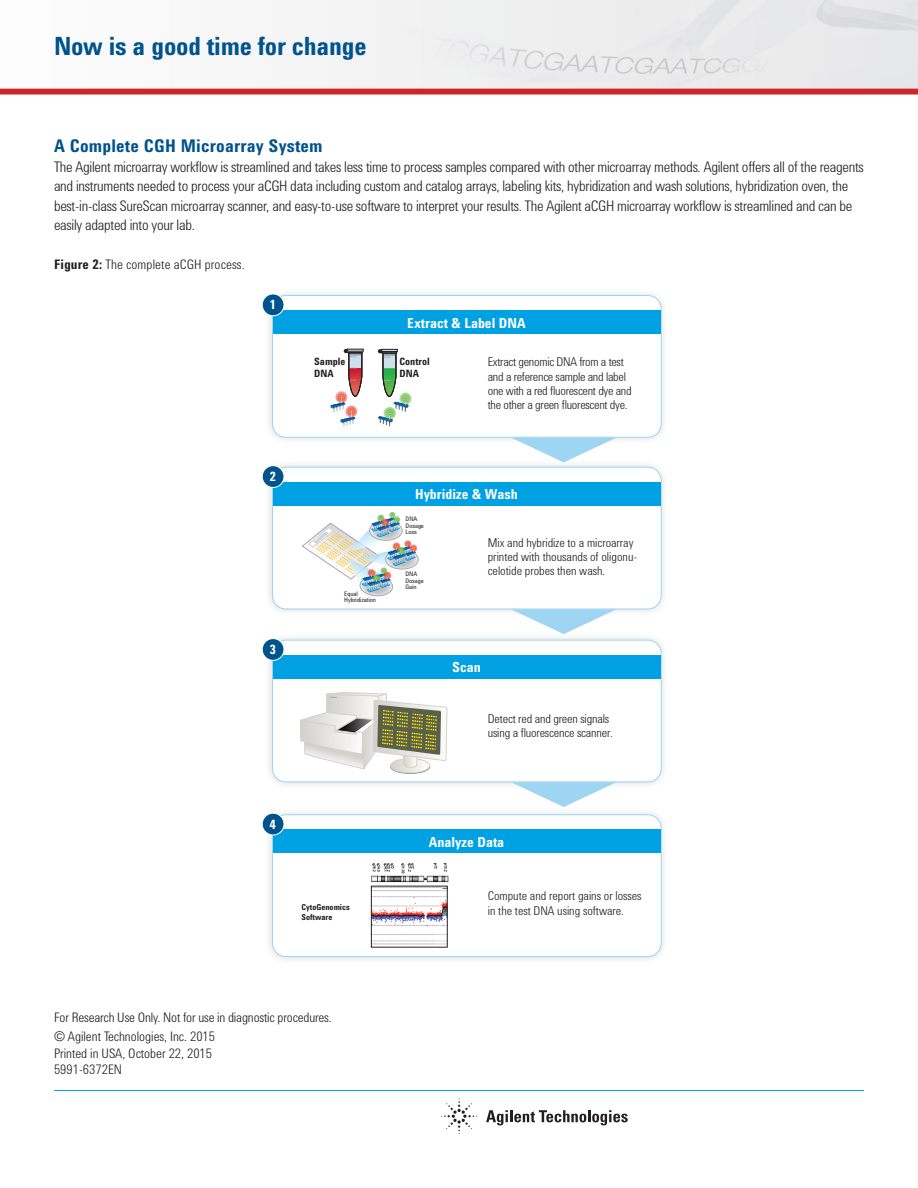
<style>
.page{position:relative;width:918px;height:1188px;background:#fff}
.page>*{position:absolute;margin:0;border:0;box-sizing:border-box;transform-origin:0 0}
.t1{font:700 25.8px "Agilent Condensed CFF";letter-spacing:-.01em;color:#00538d}
.Body{font:700 18px "Agilent Condensed CFF";letter-spacing:.01em;color:#00538d}
.Body-2{font:300 15px/19.5px "Agilent Condensed CFF";letter-spacing:-.015em;color:#231f20}
.t2{font:700 14.25px "Agilent Condensed CFF";color:#fff}
.Body-3{font:300 13.5px/16.5px "Agilent Condensed CFF";color:#231f20}
.t3{font:700 13.2px "Agilent Condensed CFF";color:#fff}
.t4{font:300 12.45px/14.2px "Agilent Condensed CFF";letter-spacing:-.01em;color:#231f20}
.t5{font:700 10.35px/12px "Agilent Condensed CFF";color:#231f20}
.t6{font:700 8.4px/10.1px "Agilent Condensed CFF";color:#231f20}
.t7{font:6.45px/6.4px "Agilent Condensed CFF";letter-spacing:-.01em;color:#231f20}
.s1{font-weight:700}
</style>
<div class="page">
<img style="left:0;top:0;width:918px;height:89px">
<div style="left:0;top:89px;width:918px;height:5px;background:#d1232a"></div>
<img style="left:262px;top:294px;width:402px;height:146px">
<div style="left:273px;top:296px;width:388px;height:141px;background:#fff;border-radius:13px"></div>
<div style="left:272px;top:295px;width:390px;height:143px;border:1px solid #9ed5f3;border-radius:13px"></div>
<div style="left:273px;top:310px;width:388px;height:24px;background:#00a1e3"></div>
<div style="left:262px;top:293px;width:23px;height:23px;background:#00538d;border:1px solid #fff;border-radius:50%"></div>
<svg style="left:511px;top:438px;width:105px;height:19px"></svg>
<img style="left:269px;top:457px;width:395px;height:155px">
<div style="left:273px;top:467px;width:388px;height:142px;background:#fff;border-radius:13px"></div>
<div style="left:272px;top:467px;width:390px;height:142px;border:1px solid #9ed5f3;border-radius:13px"></div>
<div style="left:273px;top:482px;width:388px;height:24px;background:#00a1e3"></div>
<div style="left:262px;top:465px;width:23px;height:23px;background:#00538d;border:1px solid #fff;border-radius:50%"></div>
<svg style="left:511px;top:609px;width:105px;height:21px"></svg>
<img style="left:269px;top:630px;width:395px;height:155px">
<div style="left:273px;top:640px;width:388px;height:142px;background:#fff;border-radius:13px"></div>
<div style="left:272px;top:640px;width:390px;height:142px;border:1px solid #9ed5f3;border-radius:13px"></div>
<div style="left:273px;top:655px;width:388px;height:24px;background:#00a1e3"></div>
<div style="left:262px;top:638px;width:23px;height:23px;background:#00538d;border:1px solid #fff;border-radius:50%"></div>
<svg style="left:511px;top:782px;width:105px;height:22px"></svg>
<svg style="left:330px;top:348px;width:34px;height:79px"></svg>
<svg style="left:399px;top:392px;width:13px;height:13px"></svg>
<svg style="left:377px;top:348px;width:32px;height:78px"></svg>
<svg style="left:300px;top:692px;width:147px;height:93px"></svg>
<img style="left:262px;top:804px;width:402px;height:156px">
<div style="left:273px;top:815px;width:388px;height:142px;background:#fff;border-radius:13px"></div>
<div style="left:272px;top:814px;width:390px;height:143px;border:1px solid #9ed5f3;border-radius:13px"></div>
<div style="left:273px;top:830px;width:388px;height:23px;background:#00a1e3"></div>
<div style="left:262px;top:813px;width:23px;height:23px;background:#00538d;border:1px solid #fff;border-radius:50%"></div>
<div style="left:389px;top:512px;width:7px;height:6px;background:#96d387;border-radius:50%"></div>
<img style="left:302px;top:513px;width:116px;height:83px">
<img style="left:370px;top:863px;width:79px;height:85px">
<svg style="left:486px;top:1110px;width:142px;height:15px"></svg>
<svg style="left:441px;top:1098px;width:36px;height:36px"></svg>
<hr style="left:54px;top:1090px;width:810px;height:1px;background:#00a1e3">
<p class="t1" style="left:54px;top:27px;width:314px">Now is a good time for change</p>
<p class="Body" style="left:54px;top:132px;width:270px">A Complete CGH Microarray System</p>
<p class="Body-2" style="left:54px;top:155px;width:811px">The Agilent microarray workflow is streamlined and takes less time to process samples compared with other microarray methods. Agilent offers all of the reagents and instruments needed to process your aCGH data including custom and catalog arrays, labeling kits, hybridization and wash solutions, hybridization oven, the best-in-class SureScan microarray scanner, and easy-to-use software to interpret your results. The Agilent aCGH microarray workflow is streamlined and can be easily adapted into your lab.</p>
<p class="Body-3" style="left:54px;top:255px;width:192px"><span class="s1">Figure 2:</span> The complete aCGH process.</p>
<p class="t3" style="left:270px;top:295px;width:8px">1</p>
<p class="t2" style="left:407px;top:312px;width:120px">Extract &amp; Label DNA</p>
<p class="t3" style="left:270px;top:467px;width:8px">2</p>
<p class="t3" style="left:270px;top:640px;width:8px">3</p>
<p class="t5" style="left:314px;top:355px;width:33px">Sample<br>DNA</p>
<p class="t5" style="left:399px;top:355px;width:32px">Control<br>DNA</p>
<p class="t4" style="left:488px;top:354px;width:145px">Extract genomic DNA from a test and a reference sample and label one with a red fluorescent dye and the other a green fluorescent dye.</p>
<p class="t7" style="left:344px;top:590px;width:33px">Equal<br>Hybridization</p>
<p class="t2" style="left:415px;top:484px;width:104px">Hybridize &amp; Wash</p>
<p class="t7" style="left:406px;top:516px;width:20px">DNA<br>Dosage<br>Loss</p>
<p class="t7" style="left:405px;top:571px;width:20px">DNA<br>Dosage<br>Gain</p>
<p class="t4" style="left:488px;top:534px;width:151px">Mix and hybridize to a microarray printed with thousands of oligonu&shy;celotide probes then wash.</p>
<p class="t2" style="left:452px;top:657px;width:30px">Scan</p>
<p class="t4" style="left:488px;top:710px;width:127px">Detect red and green signals using a fluorescence scanner.</p>
<p class="t3" style="left:270px;top:814px;width:8px">4</p>
<p class="t6" style="left:301px;top:902px;width:50px">CytoGenomics<br>Software</p>
<p class="t2" style="left:429px;top:831px;width:77px">Analyze Data</p>
<p class="t4" style="left:488px;top:888px;width:155px">Compute and report gains or losses in the test DNA using software.</p>
<p class="Body-3" style="left:54px;top:1008px;width:279px">For Research Use Only. Not for use in diagnostic procedures.</p>
<p class="Body-3" style="left:54px;top:1027px;width:163px">© Agilent Technologies, Inc. 2015<br>Printed in USA, October 22, 2015<br>5991-6372EN</p>
</div>
